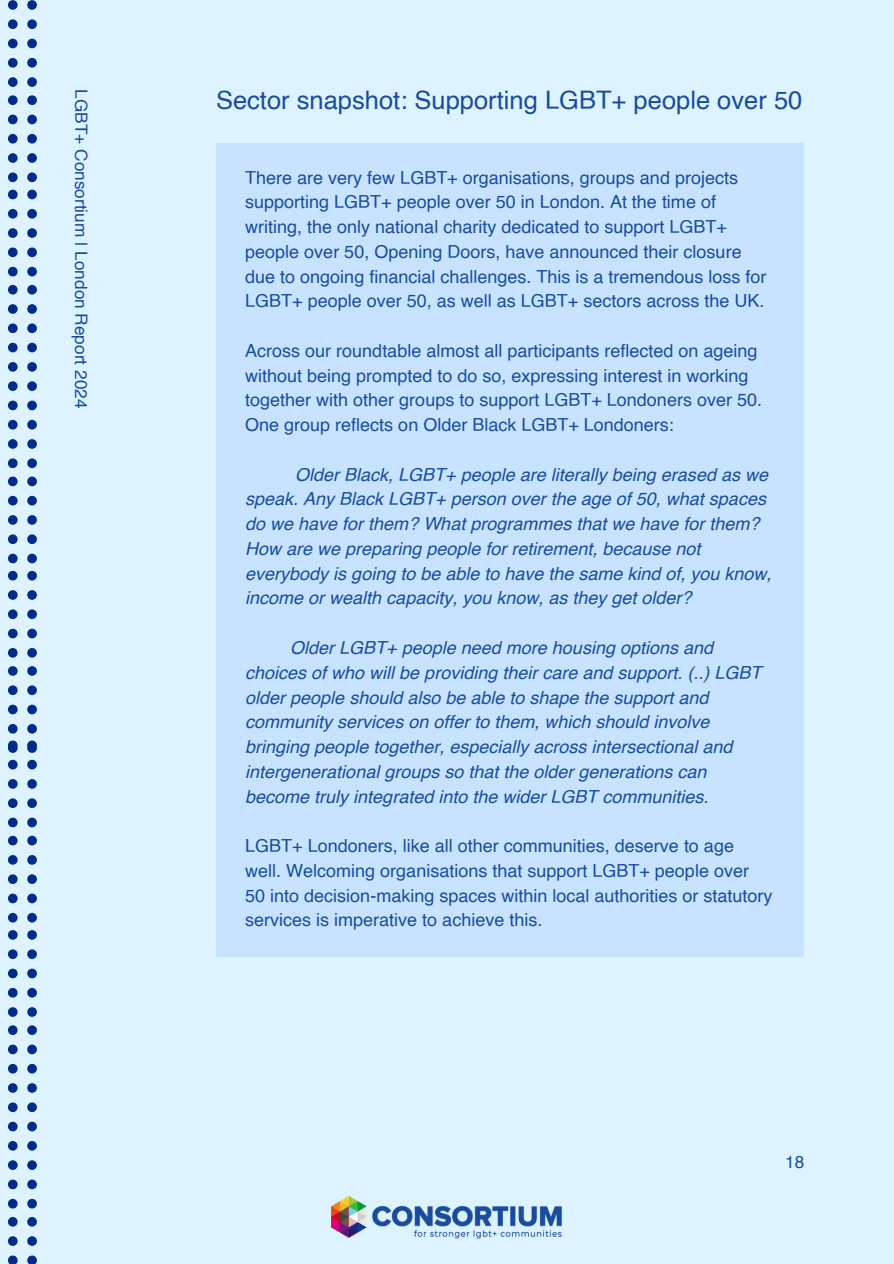
<style>
.page{position:relative;width:894px;height:1264px;background:#fff}
.page>*{position:absolute;margin:0;border:0;box-sizing:border-box;transform-origin:0 0}
.t1{font:25.5px "Helvetica";color:#194c9f}
.t2{font:18px/24.8px "Helvetica";color:#194c9f}
.t3{font:italic 18px/24.8px "Helvetica";color:#194c9f}
.t4{font:17.25px "Helvetica";color:#194c9f}
</style>
<div class="page">
<div style="left:0;top:0;width:893px;height:1263px;background:#ddf3ff"></div>
<div style="left:216px;top:143px;width:587px;height:814px;background:#c7e3ff"></div>
<img style="left:331px;top:1196px;width:231px;height:43px">
<svg style="left:8px;top:0;width:10px;height:10px"></svg>
<svg style="left:8px;top:19px;width:10px;height:10px"></svg>
<svg style="left:8px;top:39px;width:10px;height:9px"></svg>
<svg style="left:8px;top:58px;width:10px;height:10px"></svg>
<svg style="left:8px;top:77px;width:10px;height:10px"></svg>
<svg style="left:27px;top:0;width:10px;height:10px"></svg>
<svg style="left:27px;top:19px;width:10px;height:10px"></svg>
<svg style="left:27px;top:39px;width:10px;height:9px"></svg>
<svg style="left:27px;top:58px;width:10px;height:10px"></svg>
<svg style="left:27px;top:77px;width:10px;height:10px"></svg>
<svg style="left:8px;top:95px;width:10px;height:10px"></svg>
<svg style="left:8px;top:115px;width:10px;height:9px"></svg>
<svg style="left:8px;top:134px;width:10px;height:9px"></svg>
<svg style="left:8px;top:153px;width:10px;height:10px"></svg>
<svg style="left:8px;top:172px;width:10px;height:10px"></svg>
<svg style="left:27px;top:95px;width:10px;height:10px"></svg>
<svg style="left:27px;top:115px;width:10px;height:9px"></svg>
<svg style="left:27px;top:134px;width:10px;height:9px"></svg>
<svg style="left:27px;top:153px;width:10px;height:10px"></svg>
<svg style="left:27px;top:172px;width:10px;height:10px"></svg>
<svg style="left:8px;top:190px;width:10px;height:9px"></svg>
<svg style="left:8px;top:209px;width:10px;height:9px"></svg>
<svg style="left:8px;top:228px;width:10px;height:10px"></svg>
<svg style="left:8px;top:247px;width:10px;height:10px"></svg>
<svg style="left:8px;top:267px;width:10px;height:9px"></svg>
<svg style="left:27px;top:190px;width:10px;height:9px"></svg>
<svg style="left:27px;top:209px;width:10px;height:9px"></svg>
<svg style="left:27px;top:228px;width:10px;height:10px"></svg>
<svg style="left:27px;top:247px;width:10px;height:10px"></svg>
<svg style="left:27px;top:267px;width:10px;height:9px"></svg>
<svg style="left:8px;top:285px;width:10px;height:9px"></svg>
<svg style="left:8px;top:304px;width:10px;height:10px"></svg>
<svg style="left:8px;top:323px;width:10px;height:10px"></svg>
<svg style="left:8px;top:343px;width:10px;height:9px"></svg>
<svg style="left:8px;top:362px;width:10px;height:10px"></svg>
<svg style="left:27px;top:285px;width:10px;height:9px"></svg>
<svg style="left:27px;top:304px;width:10px;height:10px"></svg>
<svg style="left:27px;top:323px;width:10px;height:10px"></svg>
<svg style="left:27px;top:343px;width:10px;height:9px"></svg>
<svg style="left:27px;top:362px;width:10px;height:10px"></svg>
<svg style="left:8px;top:381px;width:10px;height:10px"></svg>
<svg style="left:8px;top:400px;width:10px;height:10px"></svg>
<svg style="left:8px;top:420px;width:10px;height:9px"></svg>
<svg style="left:8px;top:439px;width:10px;height:10px"></svg>
<svg style="left:8px;top:458px;width:10px;height:10px"></svg>
<svg style="left:27px;top:381px;width:10px;height:10px"></svg>
<svg style="left:27px;top:400px;width:10px;height:10px"></svg>
<svg style="left:27px;top:420px;width:10px;height:9px"></svg>
<svg style="left:27px;top:439px;width:10px;height:10px"></svg>
<svg style="left:27px;top:458px;width:10px;height:10px"></svg>
<svg style="left:8px;top:476px;width:10px;height:10px"></svg>
<svg style="left:8px;top:496px;width:10px;height:9px"></svg>
<svg style="left:8px;top:515px;width:10px;height:10px"></svg>
<svg style="left:8px;top:534px;width:10px;height:10px"></svg>
<svg style="left:8px;top:553px;width:10px;height:10px"></svg>
<svg style="left:27px;top:476px;width:10px;height:10px"></svg>
<svg style="left:27px;top:496px;width:10px;height:9px"></svg>
<svg style="left:27px;top:515px;width:10px;height:9px"></svg>
<svg style="left:27px;top:534px;width:10px;height:10px"></svg>
<svg style="left:27px;top:553px;width:10px;height:10px"></svg>
<svg style="left:8px;top:571px;width:10px;height:9px"></svg>
<svg style="left:8px;top:590px;width:10px;height:9px"></svg>
<svg style="left:8px;top:609px;width:10px;height:10px"></svg>
<svg style="left:8px;top:628px;width:10px;height:10px"></svg>
<svg style="left:8px;top:648px;width:10px;height:9px"></svg>
<svg style="left:27px;top:571px;width:10px;height:9px"></svg>
<svg style="left:27px;top:590px;width:10px;height:9px"></svg>
<svg style="left:27px;top:609px;width:10px;height:10px"></svg>
<svg style="left:27px;top:628px;width:10px;height:10px"></svg>
<svg style="left:27px;top:648px;width:10px;height:9px"></svg>
<svg style="left:8px;top:666px;width:10px;height:9px"></svg>
<svg style="left:8px;top:685px;width:10px;height:10px"></svg>
<svg style="left:8px;top:704px;width:10px;height:10px"></svg>
<svg style="left:8px;top:724px;width:10px;height:9px"></svg>
<svg style="left:27px;top:666px;width:10px;height:9px"></svg>
<svg style="left:27px;top:685px;width:10px;height:10px"></svg>
<svg style="left:27px;top:704px;width:10px;height:10px"></svg>
<svg style="left:27px;top:724px;width:10px;height:9px"></svg>
<svg style="left:8px;top:740px;width:10px;height:13px"></svg>
<svg style="left:8px;top:759px;width:10px;height:10px"></svg>
<svg style="left:8px;top:779px;width:10px;height:9px"></svg>
<svg style="left:8px;top:798px;width:10px;height:10px"></svg>
<svg style="left:8px;top:817px;width:10px;height:10px"></svg>
<svg style="left:27px;top:740px;width:10px;height:13px"></svg>
<svg style="left:27px;top:759px;width:10px;height:10px"></svg>
<svg style="left:27px;top:779px;width:10px;height:9px"></svg>
<svg style="left:27px;top:798px;width:10px;height:10px"></svg>
<svg style="left:27px;top:817px;width:10px;height:10px"></svg>
<svg style="left:8px;top:835px;width:10px;height:10px"></svg>
<svg style="left:8px;top:855px;width:10px;height:9px"></svg>
<svg style="left:8px;top:874px;width:10px;height:10px"></svg>
<svg style="left:8px;top:893px;width:10px;height:10px"></svg>
<svg style="left:8px;top:912px;width:10px;height:10px"></svg>
<svg style="left:27px;top:835px;width:10px;height:10px"></svg>
<svg style="left:27px;top:855px;width:10px;height:9px"></svg>
<svg style="left:27px;top:874px;width:10px;height:10px"></svg>
<svg style="left:27px;top:893px;width:10px;height:10px"></svg>
<svg style="left:27px;top:912px;width:10px;height:10px"></svg>
<svg style="left:8px;top:930px;width:10px;height:9px"></svg>
<svg style="left:8px;top:949px;width:10px;height:10px"></svg>
<svg style="left:8px;top:968px;width:10px;height:10px"></svg>
<svg style="left:8px;top:988px;width:10px;height:9px"></svg>
<svg style="left:8px;top:1007px;width:10px;height:9px"></svg>
<svg style="left:27px;top:930px;width:10px;height:9px"></svg>
<svg style="left:27px;top:949px;width:10px;height:10px"></svg>
<svg style="left:27px;top:968px;width:10px;height:10px"></svg>
<svg style="left:27px;top:988px;width:10px;height:9px"></svg>
<svg style="left:27px;top:1007px;width:10px;height:9px"></svg>
<svg style="left:8px;top:1025px;width:10px;height:9px"></svg>
<svg style="left:8px;top:1044px;width:10px;height:10px"></svg>
<svg style="left:8px;top:1063px;width:10px;height:10px"></svg>
<svg style="left:8px;top:1083px;width:10px;height:9px"></svg>
<svg style="left:8px;top:1102px;width:10px;height:10px"></svg>
<svg style="left:27px;top:1025px;width:10px;height:9px"></svg>
<svg style="left:27px;top:1044px;width:10px;height:10px"></svg>
<svg style="left:27px;top:1063px;width:10px;height:10px"></svg>
<svg style="left:27px;top:1083px;width:10px;height:9px"></svg>
<svg style="left:27px;top:1102px;width:10px;height:10px"></svg>
<svg style="left:8px;top:1121px;width:10px;height:10px"></svg>
<svg style="left:8px;top:1141px;width:10px;height:9px"></svg>
<svg style="left:8px;top:1160px;width:10px;height:9px"></svg>
<svg style="left:8px;top:1179px;width:10px;height:10px"></svg>
<svg style="left:8px;top:1198px;width:10px;height:10px"></svg>
<svg style="left:27px;top:1121px;width:10px;height:10px"></svg>
<svg style="left:27px;top:1141px;width:10px;height:9px"></svg>
<svg style="left:27px;top:1160px;width:10px;height:9px"></svg>
<svg style="left:27px;top:1179px;width:10px;height:10px"></svg>
<svg style="left:27px;top:1198px;width:10px;height:10px"></svg>
<svg style="left:8px;top:1217px;width:10px;height:9px"></svg>
<svg style="left:8px;top:1236px;width:10px;height:9px"></svg>
<svg style="left:8px;top:1255px;width:10px;height:8px"></svg>
<svg style="left:27px;top:1217px;width:10px;height:9px"></svg>
<svg style="left:27px;top:1236px;width:10px;height:9px"></svg>
<svg style="left:27px;top:1255px;width:10px;height:8px"></svg>
<p class="t4" style="left:89px;top:89px;width:320px;rotate:90deg">LGBT+ Consortium | London Report 2024</p>
<p class="t1" style="left:216px;top:90px;width:587px">Sector snapshot: Supporting LGBT+ people over 50</p>
<p class="t2" style="left:245px;top:166px;width:522px">There are very few LGBT+ organisations, groups and projects supporting LGBT+ people over 50 in London. At the time of writing, the only national charity dedicated to support LGBT+ people over 50, Opening Doors, have announced their closure due to ongoing financial challenges. This is a tremendous loss for LGBT+ people over 50, as well as LGBT+ sectors across the UK.</p>
<p class="t2" style="left:245px;top:339px;width:518px">Across our roundtable almost all participants reflected on ageing without being prompted to do so, expressing interest in working together with other groups to support LGBT+ Londoners over 50.<br>One group reflects on Older Black LGBT+ Londoners:</p>
<p class="t3" style="left:245px;top:463px;width:527px;text-indent:50px">Older Black, LGBT+ people are literally being erased as we speak. Any Black LGBT+ person over the age of 50, what spaces do we have for them? What programmes that we have for them?<br>How are we preparing people for retirement, because not everybody is going to be able to have the same kind of, you know, income or wealth capacity, you know, as they get older?</p>
<h1 class="t3" style="left:245px;top:636px;width:517px;text-indent:45px">Older LGBT+ people need more housing options and choices of who will be providing their care and support. (..) LGBT older people should also be able to shape the support and community services on offer to them, which should involve bringing people together, especially across intersectional and intergenerational groups so that the older generations can become truly integrated into the wider LGBT communities.</h1>
<p class="t2" style="left:245px;top:834px;width:528px">LGBT+ Londoners, like all other communities, deserve to age well. Welcoming organisations that support LGBT+ people over 50 into decision-making spaces within local authorities or statutory services is imperative to achieve this.</p>
<p class="t4" style="left:784px;top:1154px;width:21px">18</p>
</div>
